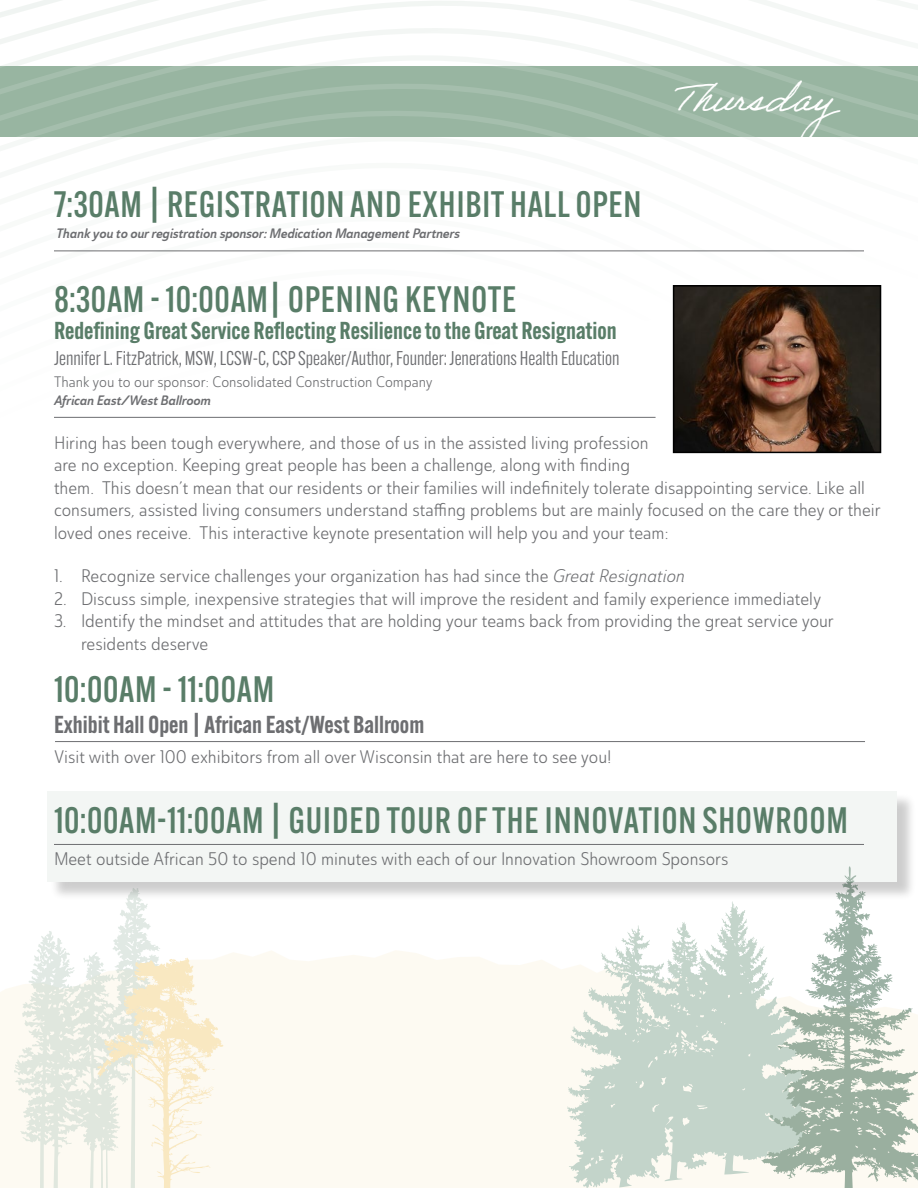
<style>
.page{position:relative;width:918px;height:1188px;background:#fff}
.page>*{position:absolute;margin:0;border:0;box-sizing:border-box;transform-origin:0 0}
.t1{font:39px "Adobe Handwriting Ernie";color:#fff}
.t2{font:500 36px "Alternate Gothic ATF";letter-spacing:.02em;color:#597d68}
.t3{font:600 24px "Alternate Gothic ATF";color:#597d68}
.t4{font:600 24px "Alternate Gothic ATF";color:#6d6e71}
.t5{font:19.5px "Alternate Gothic ATF";color:#6d6e71}
.t6{font:18px/22.5px "Ainslie Sans Con Boo";color:#6d6e71}
.t7{font:15px "Ainslie Sans Con Boo";color:#6d6e71}
.t8{font:13.5px "Ainslie Sans Con Bol It";color:#6d6e71}
.s1{font-family:"Ainslie Sans Con Boo It"}
</style>
<div class="page">
<div style="left:0;top:951px;width:567px;height:237px;background:#fdfaf2"></div>
<svg style="left:13px;top:916px;width:148px;height:272px"></svg>
<svg style="left:97px;top:958px;width:127px;height:230px"></svg>
<svg style="left:804px;top:916px;width:114px;height:272px"></svg>
<svg style="left:567px;top:916px;width:237px;height:272px;fill:#c3d4ca"></svg>
<svg style="left:0;top:0;width:796px;height:25px"></svg>
<svg style="left:0;top:25px;width:649px;height:21px"></svg>
<svg style="left:0;top:46px;width:918px;height:21px"></svg>
<svg style="left:47px;top:742px;width:823px;height:174px"></svg>
<svg style="left:0;top:67px;width:918px;height:69px;background:#9ab6a3"></svg>
<img style="left:676px;top:288px;width:202px;height:162px">
<div style="left:673px;top:285px;width:208px;height:168px;border:2px solid #000"></div>
<svg style="left:49px;top:798px;width:863px;height:103px"></svg>
<div style="left:48px;top:791px;width:849px;height:90px;background:#f3f6f4"></div>
<hr style="left:54px;top:844px;width:810px;height:1px;background:#6d6e71">
<hr style="left:54px;top:251px;width:810px;height:1px;background:#6d6e71">
<hr style="left:54px;top:417px;width:602px;height:1px;background:#6d6e71">
<hr style="left:55px;top:741px;width:810px;height:1px;background:#6d6e71">
<h2 class="t2" style="left:54px;top:182px;width:589px">7:30AM | REGISTRATION AND EXHIBIT HALL OPEN</h2>
<p class="t8" style="left:56px;top:224px;width:405px">Thank you to our registration sponsor: Medication Management Partners</p>
<h2 class="t2" style="left:54px;top:277px;width:464px">8:30AM - 10:00AM| OPENING KEYNOTE</h2>
<h3 class="t3" style="left:54px;top:315px;width:564px">Redefining Great Service Reflecting Resilience to the Great Resignation</h3>
<p class="t5" style="left:54px;top:346px;width:567px">Jennifer L. FitzPatrick, MSW, LCSW-C, CSP Speaker/Author, Founder: Jenerations Health Education</p>
<p class="t7" style="left:54px;top:373px;width:380px">Thank you to our sponsor: Consolidated Construction Company</p>
<p class="t8" style="left:54px;top:391px;width:158px">African East/West Ballroom</p>
<h1 class="t1" style="left:676px;top:75px;width:180px">Thursday</h1>
<p class="t6" style="left:54px;top:431px;width:828px">Hiring has been tough everywhere, and those of us in the assisted living profession<br>are no exception. Keeping great people has been a challenge, along with finding<br>them. This doesn’t mean that our residents or their families will indefinitely tolerate disappointing service. Like all consumers, assisted living consumers understand staffing problems but are mainly focused on the care they or their loved ones receive. This interactive keynote presentation will help you and your team:</p>
<p class="t6" style="left:54px;top:565px;width:632px">1. Recognize service challenges your organization has had since the <span class="s1">Great Resignation</span></p>
<p class="t6" style="left:54px;top:587px;width:769px">2. Discuss simple, inexpensive strategies that will improve the resident and family experience immediately</p>
<p class="t6" style="left:81px;top:610px;width:754px;text-indent:-27px">3. Identify the mindset and attitudes that are holding your teams back from providing the great service your residents deserve</p>
<h2 class="t2" style="left:54px;top:667px;width:222px">10:00AM - 11:00AM</h2>
<h3 class="t4" style="left:54px;top:709px;width:372px">Exhibit Hall Open | African East/West Ballroom</h3>
<p class="t6" style="left:54px;top:746px;width:559px">Visit with over 100 exhibitors from all over Wisconsin that are here to see you!</p>
<h2 class="t2" style="left:54px;top:797px;width:796px">10:00AM-11:00AM | GUIDED TOUR OF THE INNOVATION SHOWROOM</h2>
<p class="t6" style="left:54px;top:847px;width:676px">Meet outside African 50 to spend 10 minutes with each of our Innovation Showroom Sponsors</p>
</div>
